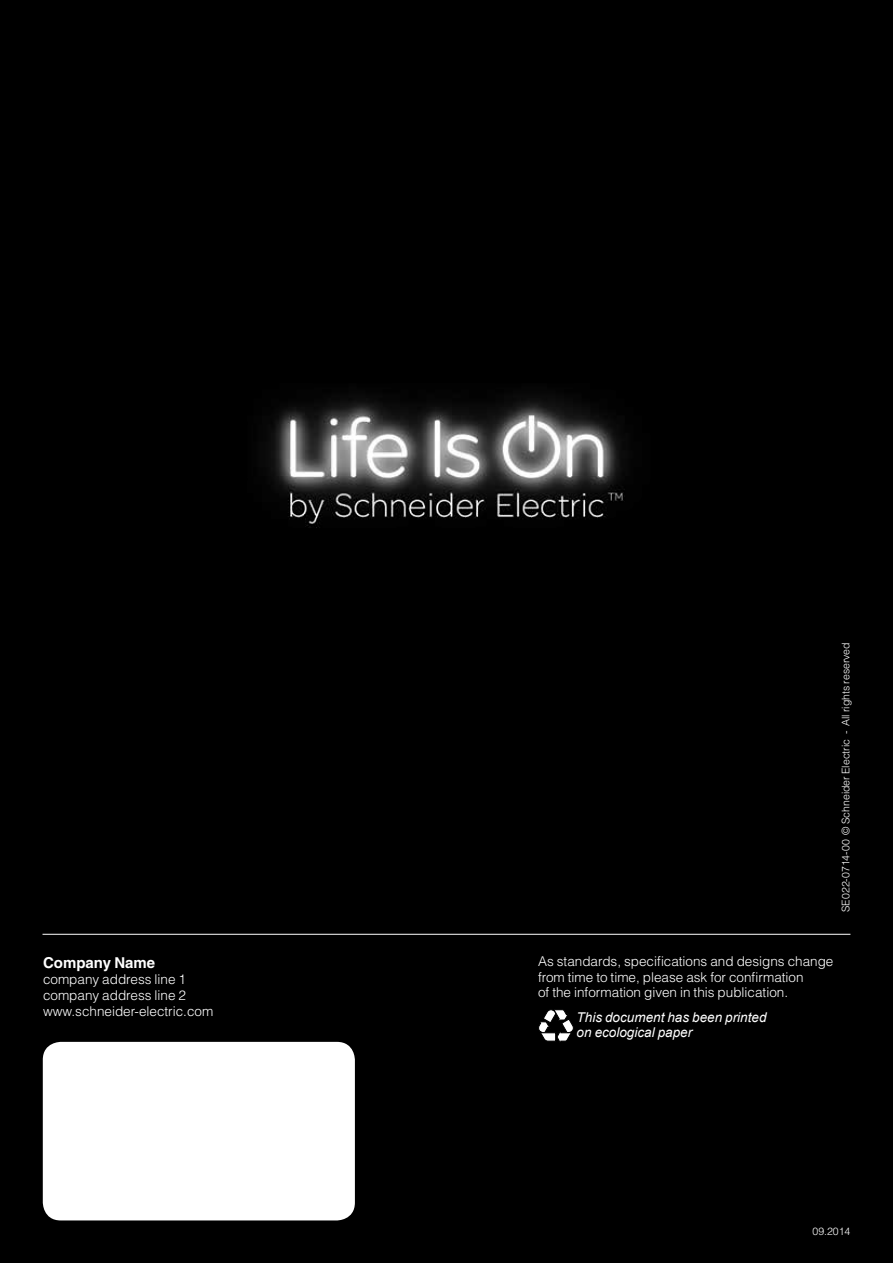
<style>
.page{position:relative;width:893px;height:1263px;background:#000}
.page>*{position:absolute;margin:0;border:0;box-sizing:border-box;transform-origin:0 0}
.t1{font:700 15px "Helvetica LT Std";color:#fff}
.t2{font:300 13.5px/15.6px "Helvetica LT Std";color:#fff}
.t3{font:italic 13.5px/15.6px "Arial";color:#fff}
.t4{font:300 10.5px "Helvetica LT Std";color:#fff}
</style>
<div class="page">
<img style="left:266px;top:396px;width:361px;height:132px">
<svg style="left:538px;top:1009px;width:36px;height:33px"></svg>
<div style="left:43px;top:1042px;width:312px;height:178px;background:#fff;border-radius:18px"></div>
<hr style="left:43px;top:934px;width:807px;height:1px;background:#fff">
<p class="t1" style="left:43px;top:953px;width:114px">Company Name</p>
<p class="t2" style="left:43px;top:971px;width:172px;line-height:16.2px">company address line 1 company address line 2 www.schneider-electric.com</p>
<p class="t4" style="left:839px;top:912px;width:271px;rotate:-90deg">SE022-0714-00 © Schneider Electric - All rights reserved</p>
<p class="t2" style="left:538px;top:953px;width:297px">As standards, specifications and designs change from time to time, please ask for confirmation<br>of the information given in this publication.</p>
<p class="t3" style="left:577px;top:1009px;width:191px">This document has been printed on ecological paper</p>
<p class="t4" style="left:812px;top:1224px;width:39px">09.2014</p>
</div>
